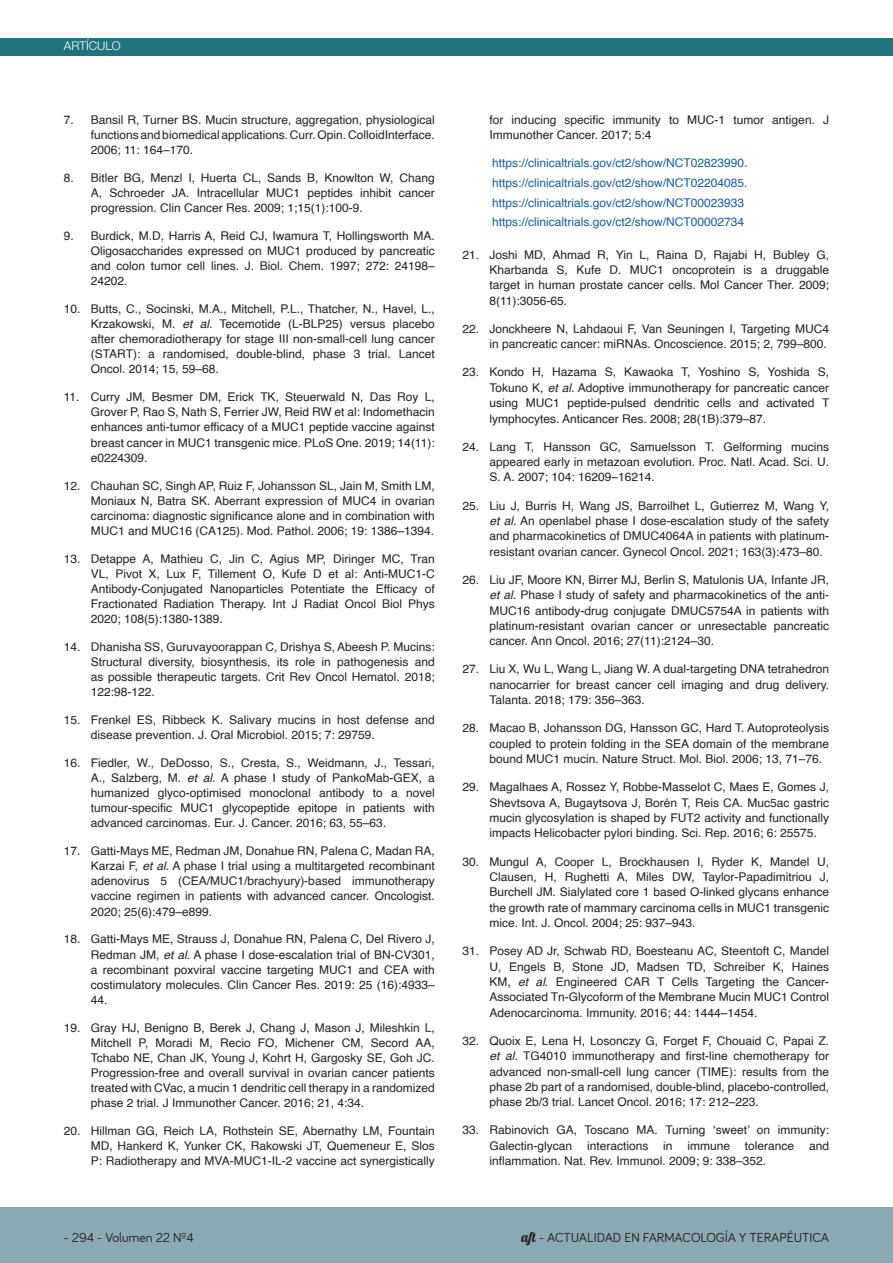
<style>
.page{position:relative;width:893px;height:1263px;background:#fff}
.page>*{position:absolute;margin:0;border:0;box-sizing:border-box;transform-origin:0 0}
.NUMERACIÓN{font:13.5px "Bariol";color:#231f20}
.t1{font:12px/15.1px "Helvetica";color:#231f20;text-align:justify}
.REFERENCIAS_BIBLIOGR{font:12px "Helvetica";color:#175d9e}
.t2{font:300 12px "Helvetica Neue";color:#fff}
.s1{font-style:italic}
.s2{font-family:"Lobster 1.4"}
</style>
<div class="page">
<div style="left:0;top:1208px;width:893px;height:55px;background:#8ba9b2"></div>
<div style="left:0;top:38px;width:893px;height:17px;background:#20747f"></div>
<p class="t2" style="left:64px;top:38px;width:58px">ARTÍCULO</p>
<p class="t1" style="left:91px;top:112px;width:345px;text-indent:-27px">7. Bansil R, Turner BS. Mucin structure, aggregation, physiological functions and biomedical applications. Curr. Opin. ColloidInterface.<br>2006; 11: 164–170.</p>
<p class="t1" style="left:91px;top:170px;width:345px;text-indent:-27px">8. Bitler BG, Menzl I, Huerta CL, Sands B, Knowlton W, Chang A, Schroeder JA. Intracellular MUC1 peptides inhibit cancer progression. Clin Cancer Res. 2009; 1;15(1):100-9.</p>
<p class="t1" style="left:91px;top:228px;width:345px;text-indent:-27px">9. Burdick, M.D, Harris A, Reid CJ, Iwamura T, Hollingsworth MA.<br>Oligosaccharides expressed on MUC1 produced by pancreatic and colon tumor cell lines. J. Biol. Chem. 1997; 272: 24198– 24202.</p>
<p class="t1" style="left:91px;top:302px;width:345px;text-indent:-27px">10. Butts, C., Socinski, M.A., Mitchell, P.L., Thatcher, N., Havel, L., Krzakowski, M. <span class="s1">et al.</span> Tecemotide (L-BLP25) versus placebo after chemoradiotherapy for stage III non-small-cell lung cancer (START): a randomised, double-blind, phase 3 trial. Lancet Oncol. 2014; 15, 59–68.</p>
<p class="t1" style="left:91px;top:390px;width:345px;text-indent:-27px">11. Curry JM, Besmer DM, Erick TK, Steuerwald N, Das Roy L, Grover P, Rao S, Nath S, Ferrier JW, Reid RW et al: Indomethacin enhances anti-tumor efficacy of a MUC1 peptide vaccine against breast cancer in MUC1 transgenic mice. PLoS One. 2019; 14(11): e0224309.</p>
<p class="t1" style="left:91px;top:478px;width:345px;text-indent:-27px">12. Chauhan SC, Singh AP, Ruiz F, Johansson SL, Jain M, Smith LM, Moniaux N, Batra SK. Aberrant expression of MUC4 in ovarian carcinoma: diagnostic significance alone and in combination with MUC1 and MUC16 (CA125). Mod. Pathol. 2006; 19: 1386–1394.</p>
<p class="t1" style="left:91px;top:551px;width:345px;text-indent:-27px">13. Detappe A, Mathieu C, Jin C, Agius MP, Diringer MC, Tran VL, Pivot X, Lux F, Tillement O, Kufe D et al: Anti-MUC1-C Antibody-Conjugated Nanoparticles Potentiate the Efficacy of Fractionated Radiation Therapy. Int J Radiat Oncol Biol Phys 2020; 108(5):1380-1389.</p>
<p class="t1" style="left:91px;top:639px;width:345px;text-indent:-27px">14. Dhanisha SS, Guruvayoorappan C, Drishya S, Abeesh P. Mucins:<br>Structural diversity, biosynthesis, its role in pathogenesis and as possible therapeutic targets. Crit Rev Oncol Hematol. 2018; 122:98-122.</p>
<p class="t1" style="left:91px;top:713px;width:345px;text-indent:-27px">15. Frenkel ES, Ribbeck K. Salivary mucins in host defense and disease prevention. J. Oral Microbiol. 2015; 7: 29759.</p>
<p class="t1" style="left:91px;top:755px;width:345px;text-indent:-27px">16. Fiedler, W., DeDosso, S., Cresta, S., Weidmann, J., Tessari, A., Salzberg, M. <span class="s1">et al.</span> A phase I study of PankoMab-GEX, a humanized glyco-optimised monoclonal antibody to a novel tumour-specific MUC1 glycopeptide epitope in patients with advanced carcinomas. Eur. J. Cancer. 2016; 63, 55–63.</p>
<p class="t1" style="left:91px;top:844px;width:345px;text-indent:-27px">17. Gatti-Mays ME, Redman JM, Donahue RN, Palena C, Madan RA, Karzai F, <span class="s1">et al.</span> A phase I trial using a multitargeted recombinant adenovirus 5 (CEA/MUC1/brachyury)-based immunotherapy vaccine regimen in patients with advanced cancer. Oncologist.<br>2020; 25(6):479–e899.</p>
<p class="t1" style="left:91px;top:932px;width:345px;text-indent:-27px">18. Gatti-Mays ME, Strauss J, Donahue RN, Palena C, Del Rivero J, Redman JM, <span class="s1">et al.</span> A phase I dose-escalation trial of BN-CV301, a recombinant poxviral vaccine targeting MUC1 and CEA with costimulatory molecules. Clin Cancer Res. 2019: 25 (16):4933– 44.</p>
<p class="t1" style="left:91px;top:1020px;width:345px;text-indent:-27px">19. Gray HJ, Benigno B, Berek J, Chang J, Mason J, Mileshkin L, Mitchell P, Moradi M, Recio FO, Michener CM, Secord AA, Tchabo NE, Chan JK, Young J, Kohrt H, Gargosky SE, Goh JC.<br>Progression-free and overall survival in ovarian cancer patients treated with CVac, a mucin 1 dendritic cell therapy in a randomized phase 2 trial. J Immunother Cancer. 2016; 21, 4:34.</p>
<p class="t1" style="left:91px;top:1123px;width:345px;text-indent:-27px">20. Hillman GG, Reich LA, Rothstein SE, Abernathy LM, Fountain MD, Hankerd K, Yunker CK, Rakowski JT, Quemeneur E, Slos P: Radiotherapy and MVA-MUC1-IL-2 vaccine act synergistically</p>
<p class="t1" style="left:489px;top:112px;width:341px">for inducing specific immunity to MUC-1 tumor antigen. J<br>Immunother Cancer. 2017; 5:4</p>
<p class="REFERENCIAS_BIBLIOGR" style="left:492px;top:154px;width:257px">https://clinicaltrials.gov/ct2/show/NCT02823990.</p>
<p class="REFERENCIAS_BIBLIOGR" style="left:492px;top:173px;width:257px">https://clinicaltrials.gov/ct2/show/NCT02204085.</p>
<p class="REFERENCIAS_BIBLIOGR" style="left:492px;top:193px;width:254px">https://clinicaltrials.gov/ct2/show/NCT00023933</p>
<p class="REFERENCIAS_BIBLIOGR" style="left:492px;top:213px;width:254px">https://clinicaltrials.gov/ct2/show/NCT00002734</p>
<p class="t1" style="left:489px;top:247px;width:341px;text-indent:-27px">21. Joshi MD, Ahmad R, Yin L, Raina D, Rajabi H, Bubley G, Kharbanda S, Kufe D. MUC1 oncoprotein is a druggable target in human prostate cancer cells. Mol Cancer Ther. 2009; 8(11):3056-65.</p>
<p class="t1" style="left:462px;top:321px;width:368px;text-align:right">22. Jonckheere N, Lahdaoui F, Van Seuningen I, Targeting MUC4 in pancreatic cancer: miRNAs. Oncoscience. 2015; 2, 799–800.</p>
<p class="t1" style="left:489px;top:365px;width:341px;text-indent:-27px">23. Kondo H, Hazama S, Kawaoka T, Yoshino S, Yoshida S, Tokuno K, <span class="s1">et al.</span> Adoptive immunotherapy for pancreatic cancer using MUC1 peptide-pulsed dendritic cells and activated T lymphocytes. Anticancer Res. 2008; 28(1B):379–87.</p>
<p class="t1" style="left:489px;top:439px;width:341px;text-indent:-27px">24. Lang T, Hansson GC, Samuelsson T. Gelforming mucins appeared early in metazoan evolution. Proc. Natl. Acad. Sci. U.<br>S. A. 2007; 104: 16209–16214.</p>
<p class="t1" style="left:489px;top:498px;width:341px;text-indent:-27px">25. Liu J, Burris H, Wang JS, Barroilhet L, Gutierrez M, Wang Y, <span class="s1">et al.</span> An openlabel phase I dose-escalation study of the safety and pharmacokinetics of DMUC4064A in patients with platinum&shy;resistant ovarian cancer. Gynecol Oncol. 2021; 163(3):473–80.</p>
<p class="t1" style="left:489px;top:572px;width:341px;text-indent:-27px">26. Liu JF, Moore KN, Birrer MJ, Berlin S, Matulonis UA, Infante JR, <span class="s1">et al.</span> Phase I study of safety and pharmacokinetics of the anti-MUC16 antibody-drug conjugate DMUC5754A in patients with platinum-resistant ovarian cancer or unresectable pancreatic cancer. Ann Oncol. 2016; 27(11):2124–30.</p>
<p class="t1" style="left:489px;top:662px;width:341px;text-indent:-27px">27. Liu X, Wu L, Wang L, Jiang W. A dual-targeting DNA tetrahedron nanocarrier for breast cancer cell imaging and drug delivery.<br>Talanta. 2018; 179: 356–363.</p>
<p class="t1" style="left:489px;top:721px;width:341px;text-indent:-27px">28. Macao B, Johansson DG, Hansson GC, Hard T. Autoproteolysis coupled to protein folding in the SEA domain of the membrane bound MUC1 mucin. Nature Struct. Mol. Biol. 2006; 13, 71–76.</p>
<p class="t1" style="left:489px;top:780px;width:341px;text-indent:-27px">29. Magalhaes A, Rossez Y, Robbe-Masselot C, Maes E, Gomes J, Shevtsova A, Bugaytsova J, Borén T, Reis CA. Muc5ac gastric mucin glycosylation is shaped by FUT2 activity and functionally impacts Helicobacter pylori binding. Sci. Rep. 2016; 6: 25575.</p>
<p class="t1" style="left:489px;top:854px;width:341px;text-indent:-27px">30. Mungul A, Cooper L, Brockhausen I, Ryder K, Mandel U, Clausen, H, Rughetti A, Miles DW, Taylor-Papadimitriou J, Burchell JM. Sialylated core 1 based O-linked glycans enhance the growth rate of mammary carcinoma cells in MUC1 transgenic mice. Int. J. Oncol. 2004; 25: 937–943.</p>
<p class="t1" style="left:489px;top:943px;width:341px;text-indent:-27px">31. Posey AD Jr, Schwab RD, Boesteanu AC, Steentoft C, Mandel U, Engels B, Stone JD, Madsen TD, Schreiber K, Haines KM, <span class="s1">et al.</span> Engineered CAR T Cells Targeting the Cancer-Associated Tn-Glycoform of the Membrane Mucin MUC1 Control Adenocarcinoma. Immunity. 2016; 44: 1444–1454.</p>
<p class="t1" style="left:489px;top:1033px;width:341px;text-indent:-27px">32. Quoix E, Lena H, Losonczy G, Forget F, Chouaid C, Papai Z. <span class="s1">et al.</span> TG4010 immunotherapy and first-line chemotherapy for advanced non-small-cell lung cancer (TIME): results from the phase 2b part of a randomised, double-blind, placebo-controlled, phase 2b/3 trial. Lancet Oncol. 2016; 17: 212–223.</p>
<p class="t1" style="left:489px;top:1123px;width:341px;text-indent:-27px">33. Rabinovich GA, Toscano MA. Turning ‘sweet’ on immunity:<br>Galectin-glycan interactions in immune tolerance and inflammation. Nat. Rev. Immunol. 2009; 9: 338–352.</p>
<p class="NUMERACIÓN" style="left:64px;top:1230px;width:131px">- 294 - Volumen 22 Nº4</p>
<p class="NUMERACIÓN" style="left:522px;top:1230px;width:309px"><span class="s2">aft</span> - ACTUALIDAD EN FARMACOLOGÍA Y TERAPÉUTICA</p>
</div>
